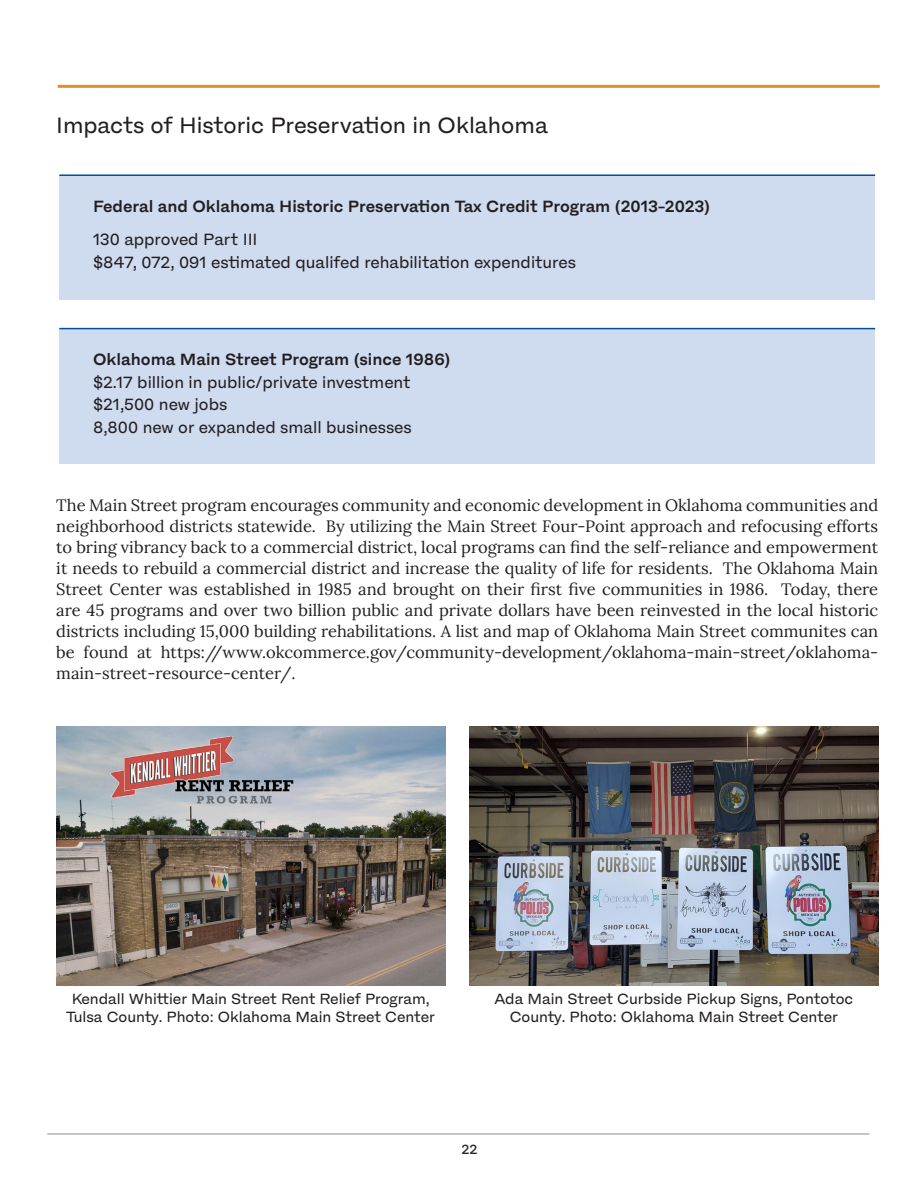
<style>
.page{position:relative;width:918px;height:1188px;background:#fff}
.page>*{position:absolute;margin:0;border:0;box-sizing:border-box;transform-origin:0 0}
.Sub-heading_-_level_2{font:22.5px "Fracktif";color:#231f20}
.Body_text{font:16.5px/21px "Lora";color:#231f20;text-align:justify}
.Highlighted_sections{font:16.5px/22.5px "Fracktif";color:#231f20}
.Highlighted_sections-2{font:600 16.5px "Fracktif";color:#231f20}
.t1{font:15px/18px "Fracktif";color:#231f20;text-align:center}
.t2{font:500 13.5px "Fracktif";color:#2b2824}
.s1{font-weight:600}
</style>
<div class="page">
<hr style="left:47px;top:1134px;width:822px;height:1px;background:#8a8e8f">
<hr style="left:58px;top:85px;width:822px;height:3px;background:#de9026">
<div style="left:59px;top:175px;width:816px;height:124px;background:#cfdbef"></div>
<hr style="left:59px;top:174px;width:816px;height:2px;background:#014e99">
<div style="left:59px;top:329px;width:816px;height:135px;background:#cfdbef"></div>
<hr style="left:59px;top:328px;width:816px;height:1px;background:#014e99">
<img style="left:56px;top:727px;width:389px;height:259px">
<img style="left:470px;top:727px;width:408px;height:258px">
<p class="Sub-heading_-_level_2" style="left:56px;top:111px;width:493px">Impacts of Historic Preservation in Oklahoma</p>
<p class="Highlighted_sections-2" style="left:93px;top:196px;width:618px">Federal and Oklahoma Historic Preservation Tax Credit Program (2013-2023)</p>
<p class="Highlighted_sections" style="left:93px;top:228px;width:484px">130 approved Part III<br>$847, 072, 091 estimated qualifed rehabilitation expenditures</p>
<p class="Highlighted_sections" style="left:93px;top:348px;width:359px"><span class="s1">Oklahoma Main Street Program (since 1986) </span>$2.17 billion in public/private investment $21,500 new jobs<br>8,800 new or expanded small businesses</p>
<p class="Body_text" style="left:56px;top:493px;width:824px">The Main Street program encourages community and economic development in Oklahoma communities and neighborhood districts statewide. By utilizing the Main Street Four-Point approach and refocusing efforts to bring vibrancy back to a commercial district, local programs can find the self-reliance and empowerment it needs to rebuild a commercial district and increase the quality of life for residents. The Oklahoma Main Street Center was established in 1985 and brought on their first five communities in 1986. Today, there are 45 programs and over two billion public and private dollars have been reinvested in the local historic districts including 15,000 building rehabilitations. A list and map of Oklahoma Main Street communites can be found at https://www.okcommerce.gov/community-development/oklahoma-main-street/oklahoma&shy;main-street-resource-center/.</p>
<p class="t1" style="left:66px;top:989px;width:370px">Kendall Whittier Main Street Rent Relief Program,<br>Tulsa County. Photo: Oklahoma Main Street Center</p>
<p class="t1" style="left:494px;top:989px;width:360px">Ada Main Street Curbside Pickup Signs, Pontotoc<br>County. Photo: Oklahoma Main Street Center</p>
<p class="t2" style="left:461px;top:1141px;width:18px">22</p>
</div>
